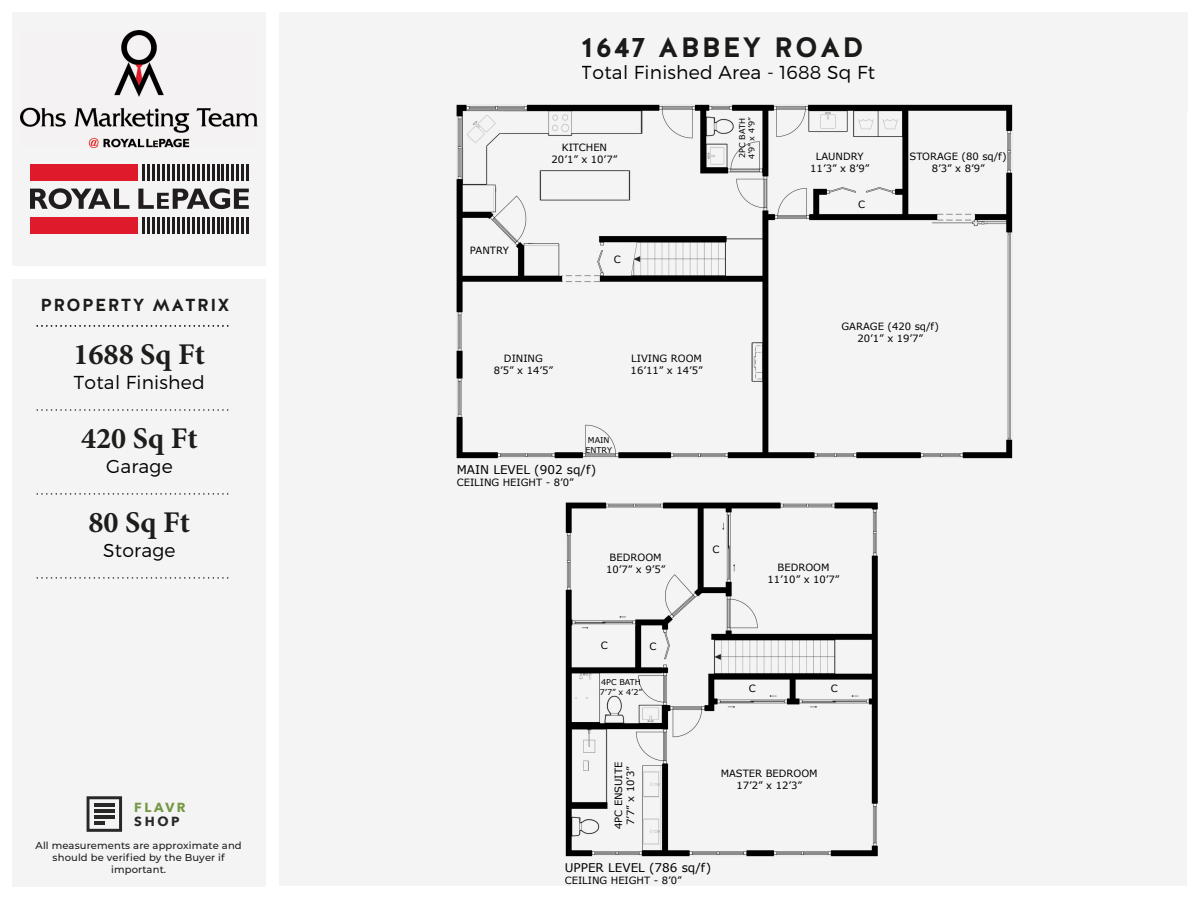
<style>
.page{position:relative;width:1200px;height:900px;background:#fff}
.page>*{position:absolute;margin:0;border:0;box-sizing:border-box;transform-origin:0 0}
.t1{font:700 30.12px "Minion Pro";color:#1d1d1b}
.t2{font:700 28px "Halis GR";letter-spacing:.075em;color:#1d1c1a}
.t3{font:300 18.76px "Montserrat";letter-spacing:.01em;color:#000}
.t4{font:700 17.44px "Halis GR";letter-spacing:.075em;color:#1d1c1a}
.t5{font:700 13.16px "Avenir Next";letter-spacing:.195em;color:#749843}
.t6{font:700 13.16px "Avenir Next";color:#282827}
.t7{font:12px "Verdana";color:#000}
.t8{font:10px/12px "Verdana";color:#000;text-align:center}
.t9{font:500 10px/12px "Montserrat";letter-spacing:.01em;color:#1d1d1b;text-align:center}
.t10{font:8px/9.6px "Verdana";color:#000}
</style>
<div class="page">
<div style="left:279px;top:112px;width:908px;height:774px;background:#f4f4f4"></div>
<div style="left:12px;top:12px;width:254px;height:875px;background:#f4f4f4"></div>
<div style="left:12px;top:266px;width:267px;height:13px;background:#fff"></div>
<svg style="left:87px;top:796px;width:35px;height:36px"></svg>
<svg style="left:30px;top:188px;width:99px;height:21px"></svg>
<svg style="left:138px;top:188px;width:111px;height:21px"></svg>
<div style="left:30px;top:164px;width:107px;height:16px;background:#df1a2b"></div>
<svg style="left:143px;top:164px;width:2px;height:16px"></svg>
<hr style="left:147px;top:164px;width:3px;height:16px;background:#231f20">
<svg style="left:152px;top:164px;width:97px;height:16px"></svg>
<div style="left:30px;top:217px;width:107px;height:16px;background:#df1a2b"></div>
<svg style="left:143px;top:217px;width:2px;height:16px"></svg>
<hr style="left:147px;top:217px;width:3px;height:16px;background:#231f20">
<svg style="left:152px;top:217px;width:97px;height:16px"></svg>
<div style="left:279px;top:12px;width:908px;height:100px;background:#f4f4f4"></div>
<svg style="left:37px;top:493px;width:192px;height:2px"></svg>
<svg style="left:37px;top:409px;width:192px;height:2px"></svg>
<svg style="left:37px;top:325px;width:192px;height:2px"></svg>
<img style="left:21px;top:31px;width:236px;height:117px">
<svg style="left:37px;top:577px;width:192px;height:2px"></svg>
<img style="left:456px;top:104px;width:557px;height:753px">
<h3 class="t4" style="left:40px;top:294px;width:190px">PROPERTY MATRIX</h3>
<h1 class="t1" style="left:74px;top:333px;width:133px">1688 Sq Ft</h1>
<h3 class="t3" style="left:74px;top:371px;width:132px">Total Finished</h3>
<h1 class="t1" style="left:81px;top:417px;width:118px">420 Sq Ft</h1>
<h3 class="t3" style="left:106px;top:455px;width:68px">Garage</h3>
<h1 class="t1" style="left:89px;top:501px;width:103px">80 Sq Ft</h1>
<h3 class="t3" style="left:103px;top:539px;width:74px">Storage</h3>
<h3 class="t5" style="left:134px;top:796px;width:53px">FLAVR</h3>
<h3 class="t6" style="left:134px;top:810px;width:47px">SHOP</h3>
<p class="t9" style="left:36px;top:839px;width:208px">All measurements are approximate and should be verified by the Buyer if important.</p>
<h2 class="t2" style="left:582px;top:29px;width:283px">1647 ABBEY ROAD</h2>
<h3 class="t3" style="left:582px;top:61px;width:295px">Total Finished Area - 1688 Sq Ft</h3>
<p class="t8" style="left:470px;top:245px;width:41px">PANTRY</p>
<p class="t8" style="left:552px;top:142px;width:67px">KITCHEN<br>20’1” x 10’7”</p>
<p class="t8" style="left:614px;top:254px;width:8px">C</p>
<p class="t10" style="left:737px;top:159px;width:44px;rotate:-90deg">2PC BATH<br>4’9” x 4’9”</p>
<p class="t8" style="left:494px;top:353px;width:61px">DINING<br>8’5” x 14’5”</p>
<p class="t8" style="left:631px;top:352px;width:74px;text-align:left">LIVING ROOM<br>16’11” x 14’5”</p>
<p class="t8" style="left:810px;top:150px;width:61px">LAUNDRY<br>11’3” x 8’9”</p>
<p class="t8" style="left:910px;top:150px;width:99px">STORAGE (80 sq/f)<br>8’3” x 8’9”</p>
<p class="t8" style="left:858px;top:198px;width:8px">C</p>
<p class="t8" style="left:842px;top:320px;width:99px">GARAGE (420 sq/f)<br>20’1” x 19’7”</p>
<p class="t10" style="left:586px;top:435px;width:28px;text-align:center">MAIN<br>ENTRY</p>
<p class="t7" style="left:457px;top:462px;width:141px">MAIN LEVEL (902 sq/f)</p>
<p class="t8" style="left:457px;top:477px;width:119px">CEILING HEIGHT - 8’0”</p>
<p class="t8" style="left:606px;top:551px;width:61px">BEDROOM<br>10’7” x 9’5”</p>
<p class="t8" style="left:601px;top:639px;width:8px">C</p>
<p class="t8" style="left:649px;top:641px;width:8px">C</p>
<p class="t10" style="left:600px;top:677px;width:44px">4PC BATH<br>7’7” x 4’2”</p>
<p class="t8" style="left:712px;top:544px;width:8px">C</p>
<p class="t8" style="left:768px;top:561px;width:74px">BEDROOM<br>11’10” x 10’7”</p>
<p class="t8" style="left:749px;top:683px;width:8px">C</p>
<p class="t8" style="left:831px;top:683px;width:8px">C</p>
<p class="t8" style="left:613px;top:829px;width:69px;rotate:-90deg">4PC ENSUITE<br>7’7” x 10’3”</p>
<p class="t8" style="left:721px;top:767px;width:99px">MASTER BEDROOM<br>17’2” x 12’3”</p>
<p class="t7" style="left:565px;top:860px;width:148px">UPPER LEVEL (786 sq/f)</p>
<p class="t8" style="left:565px;top:874px;width:119px">CEILING HEIGHT - 8’0”</p>
</div>
